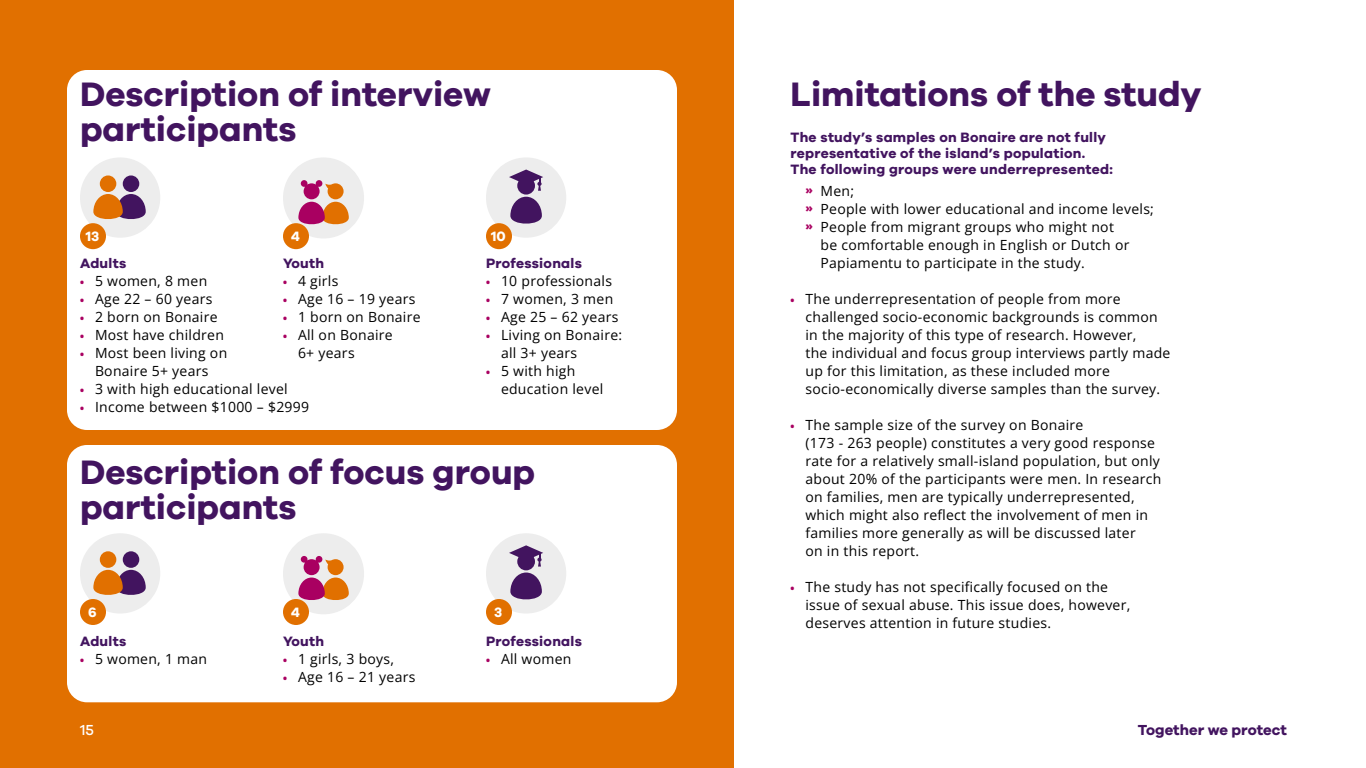
<style>
.page{position:relative;width:1366px;height:768px;background:#fff}
.page>*{position:absolute;margin:0;border:0;box-sizing:border-box;transform-origin:0 0}
.t1{font:700 35px/35px "Galano Grotesque";color:#42145f}
.t2{font:700 15px "Galano Grotesque";color:#42145f}
.t3{font:500 15px "Galano Grotesque";color:#fff}
.t4{font:14px/18px "Open Sans";letter-spacing:.02em;color:#000}
.t5{font:700 14px/16px "Galano Grotesque";letter-spacing:.02em;color:#42145f}
.t6{font:700 14px "Galano Grotesque";color:#fff}
.s1{font-size:10px;color:#a90061}
.s2{font-size:11px;color:#a90061}
</style>
<div class="page">
<div style="left:0;top:0;width:734px;height:768px;background:#e17000"></div>
<div style="left:67px;top:70px;width:610px;height:360px;background:#fff;border-radius:20px"></div>
<div style="left:67px;top:445px;width:610px;height:257px;background:#fff;border-radius:20px"></div>
<div style="left:283px;top:157px;width:81px;height:82px;background:#ededed;border-radius:50%"></div>
<svg style="left:298px;top:180px;width:51px;height:45px"></svg>
<div style="left:283px;top:533px;width:81px;height:81px;background:#ededed;border-radius:50%"></div>
<svg style="left:298px;top:556px;width:51px;height:45px"></svg>
<div style="left:486px;top:157px;width:80px;height:81px;background:#ededed;border-radius:50%"></div>
<svg style="left:517px;top:177px;width:18px;height:18px"></svg>
<svg style="left:510px;top:197px;width:32px;height:27px"></svg>
<svg style="left:509px;top:170px;width:34px;height:21px"></svg>
<div style="left:486px;top:533px;width:80px;height:81px;background:#ededed;border-radius:50%"></div>
<div style="left:517px;top:553px;width:18px;height:17px;background:#42145f;border-radius:50%"></div>
<svg style="left:510px;top:573px;width:32px;height:27px"></svg>
<svg style="left:509px;top:545px;width:34px;height:22px"></svg>
<div style="left:80px;top:157px;width:80px;height:81px;background:#ededed;border-radius:50%"></div>
<div style="left:123px;top:175px;width:16px;height:17px;background:#42145f;border-radius:50%"></div>
<div style="left:100px;top:175px;width:16px;height:17px;background:#e17000;border-radius:50%"></div>
<svg style="left:93px;top:194px;width:53px;height:25px"></svg>
<div style="left:80px;top:533px;width:80px;height:81px;background:#ededed;border-radius:50%"></div>
<div style="left:123px;top:551px;width:16px;height:17px;background:#42145f;border-radius:50%"></div>
<div style="left:100px;top:551px;width:16px;height:17px;background:#e17000;border-radius:50%"></div>
<svg style="left:93px;top:570px;width:53px;height:25px"></svg>
<div style="left:486px;top:223px;width:26px;height:26px;background:#e17000;border-radius:50%"></div>
<div style="left:486px;top:599px;width:26px;height:26px;background:#e17000;border-radius:50%"></div>
<div style="left:80px;top:223px;width:26px;height:26px;background:#e17000;border-radius:50%"></div>
<div style="left:80px;top:599px;width:26px;height:26px;background:#e17000;border-radius:50%"></div>
<div style="left:283px;top:223px;width:26px;height:26px;background:#e17000;border-radius:50%"></div>
<div style="left:283px;top:599px;width:26px;height:26px;background:#e17000;border-radius:50%"></div>
<h1 class="t1" style="left:80px;top:76px;width:412px">Description of interview participants</h1>
<p class="t6" style="left:86px;top:228px;width:15px">13</p>
<p class="t6" style="left:291px;top:228px;width:10px">4</p>
<p class="t6" style="left:491px;top:228px;width:16px">10</p>
<p class="t5" style="left:80px;top:255px;width:48px">Adults</p>
<p class="t5" style="left:283px;top:255px;width:43px">Youth</p>
<p class="t5" style="left:486px;top:255px;width:97px">Professionals</p>
<p class="t4" style="left:283px;top:272px;width:57px"><span class="s1">•</span> 4 girls</p>
<p class="t4" style="left:283px;top:290px;width:134px"><span class="s1">•</span> Age 16 – 19 years</p>
<p class="t4" style="left:283px;top:308px;width:139px"><span class="s1">•</span> 1 born on Bonaire</p>
<p class="t4" style="left:298px;top:326px;width:96px;text-indent:-15px"><span class="s1">•</span> All on Bonaire<br>6+ years</p>
<p class="t4" style="left:80px;top:272px;width:129px"><span class="s1">•</span> 5 women, 8 men</p>
<p class="t4" style="left:80px;top:290px;width:134px"><span class="s1">•</span> Age 22 – 60 years</p>
<p class="t4" style="left:80px;top:308px;width:139px"><span class="s1">•</span> 2 born on Bonaire</p>
<p class="t4" style="left:80px;top:326px;width:146px"><span class="s1">•</span> Most have children</p>
<p class="t4" style="left:80px;top:344px;width:149px;text-align:center"><span class="s1">•</span> Most been living on<br>Bonaire 5+ years</p>
<p class="t4" style="left:80px;top:380px;width:209px"><span class="s1">•</span> 3 with high educational level</p>
<p class="t4" style="left:80px;top:398px;width:231px"><span class="s1">•</span> Income between $1000 – $2999</p>
<p class="t4" style="left:486px;top:272px;width:128px"><span class="s1">•</span> 10 professionals</p>
<p class="t4" style="left:486px;top:290px;width:129px"><span class="s1">•</span> 7 women, 3 men</p>
<p class="t4" style="left:486px;top:308px;width:134px"><span class="s1">•</span> Age 25 – 62 years</p>
<p class="t4" style="left:501px;top:326px;width:123px;text-indent:-15px"><span class="s1">•</span> Living on Bonaire: all 3+ years</p>
<p class="t4" style="left:501px;top:362px;width:104px;text-indent:-15px"><span class="s1">•</span> 5 with high education level</p>
<h1 class="t1" style="left:80px;top:454px;width:457px">Description of focus group participants</h1>
<p class="t6" style="left:88px;top:604px;width:10px">6</p>
<p class="t6" style="left:291px;top:604px;width:10px">4</p>
<p class="t6" style="left:494px;top:604px;width:10px">3</p>
<p class="t5" style="left:80px;top:633px;width:48px">Adults</p>
<p class="t5" style="left:283px;top:633px;width:43px">Youth</p>
<p class="t5" style="left:486px;top:633px;width:97px">Professionals</p>
<p class="t4" style="left:80px;top:650px;width:129px"><span class="s1">•</span> 5 women, 1 man</p>
<p class="t4" style="left:283px;top:650px;width:113px"><span class="s1">•</span> 1 girls, 3 boys,</p>
<p class="t4" style="left:283px;top:668px;width:134px"><span class="s1">•</span> Age 16 – 21 years</p>
<p class="t4" style="left:486px;top:650px;width:87px"><span class="s1">•</span> All women</p>
<h1 class="t1" style="left:790px;top:76px;width:413px">Limitations of the study</h1>
<p class="t5" style="left:790px;top:129px;width:324px">The study’s samples on Bonaire are not fully representative of the island’s population.<br>The following groups were underrepresented:</p>
<p class="t4" style="left:806px;top:182px;width:50px"><span class="s2">»</span> Men;</p>
<p class="t4" style="left:806px;top:200px;width:350px"><span class="s2">»</span> People with lower educational and income levels;</p>
<p class="t4" style="left:806px;top:218px;width:310px"><span class="s2">»</span> People from migrant groups who might not</p>
<p class="t4" style="left:820px;top:236px;width:310px">be comfortable enough in English or Dutch or</p>
<p class="t4" style="left:820px;top:254px;width:266px">Papiamentu to participate in the study.</p>
<p class="t4" style="left:806px;top:290px;width:366px;text-indent:-15px"><span class="s1">•</span> The underrepresentation of people from more challenged socio-economic backgrounds is common in the majority of this type of research. However,<br>the individual and focus group interviews partly made up for this limitation, as these included more socio-economically diverse samples than the survey.</p>
<p class="t4" style="left:806px;top:416px;width:357px;text-indent:-15px"><span class="s1">•</span> The sample size of the survey on Bonaire<br>(173 - 263 people) constitutes a very good response rate for a relatively small-island population, but only about 20% of the participants were men. In research on families, men are typically underrepresented, which might also reflect the involvement of men in families more generally as will be discussed later<br>on in this report.</p>
<p class="t4" style="left:806px;top:578px;width:326px;text-indent:-15px"><span class="s1">•</span> The study has not specifically focused on the issue of sexual abuse. This issue does, however, deserves attention in future studies.</p>
<p class="t3" style="left:80px;top:721px;width:15px">15</p>
<p class="t2" style="left:1138px;top:721px;width:151px">Together we protect</p>
</div>
